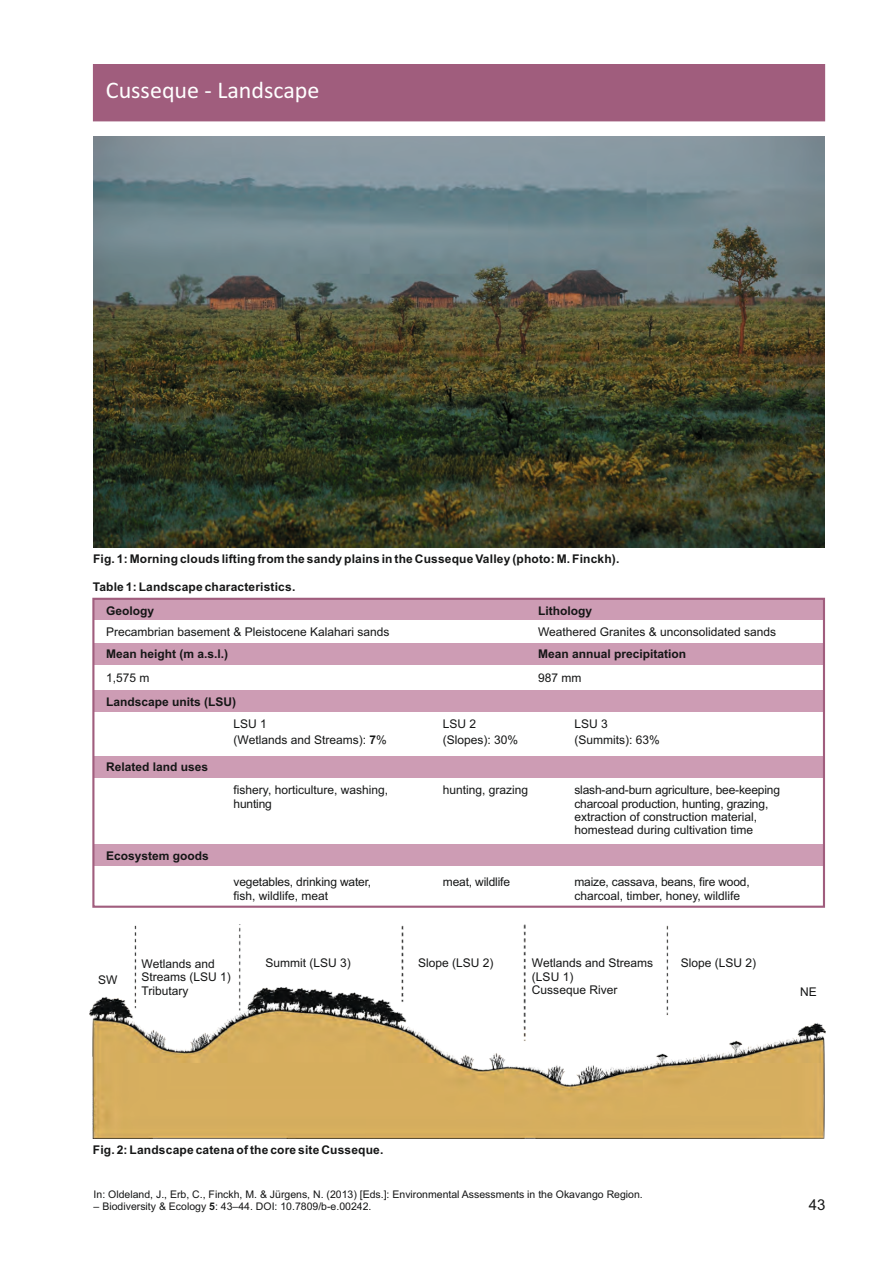
<style>
.page{position:relative;width:893px;height:1263px;background:#fff}
.page>*{position:absolute;margin:0;border:0;box-sizing:border-box;transform-origin:0 0}
.t1{font:24px "Calibri";color:#fff}
.t2{font:15px "Arial";color:#151616}
.t3{font:12px/13.4px "Arial";color:#151616}
.t4{font:700 12px/23.9px "Arial";letter-spacing:.015em;color:#151616}
.t5{font:10.5px "Arial";color:#151616}
.s1{font-weight:700}
</style>
<div class="page">
<img style="left:89px;top:924px;width:737px;height:214px">
<div style="left:93px;top:64px;width:732px;height:57px;background:#a05d7d"></div>
<div style="left:94px;top:844px;width:730px;height:22px;background:#cd9cb4"></div>
<div style="left:93px;top:756px;width:730px;height:21px;background:#cd9cb4"></div>
<div style="left:93px;top:643px;width:730px;height:22px;background:#cd9cb4"></div>
<div style="left:93px;top:690px;width:730px;height:21px;background:#cd9cb4"></div>
<div style="left:93px;top:599px;width:730px;height:21px;background:#cd9cb4"></div>
<img style="left:93px;top:136px;width:731px;height:411px">
<div style="left:92px;top:598px;width:733px;height:310px;border:2px solid #a05d7d"></div>
<div style="left:98px;top:979px;width:20px;height:17px;background:#fff"></div>
<div style="left:141px;top:950px;width:89px;height:57px;background:#fff"></div>
<div style="left:265px;top:948px;width:90px;height:29px;background:#fff"></div>
<div style="left:417px;top:953px;width:80px;height:23px;background:#fff"></div>
<div style="left:528px;top:954px;width:117px;height:49px;background:#fff"></div>
<div style="left:679px;top:949px;width:83px;height:32px;background:#fff"></div>
<div style="left:795px;top:976px;width:24px;height:26px;background:#fff"></div>
<h1 class="t1" style="left:106px;top:80px;width:215px">Cusseque - Landscape</h1>
<p class="t4" style="left:93px;top:548px;width:528px">Fig. 1: Morning clouds lifting from the sandy plains in the Cusseque Valley (photo: M. Finckh).</p>
<p class="t4" style="left:106px;top:576px;width:191px;text-indent:-13px">Table 1: Landscape characteristics.<br>Geology</p>
<p class="t4" style="left:538px;top:599px;width:55px">Lithology</p>
<p class="t3" style="left:106px;top:627px;width:285px">Precambrian basement &amp; Pleistocene Kalahari sands</p>
<p class="t3" style="left:538px;top:627px;width:239px">Weathered Granites &amp; unconsolidated sands</p>
<p class="t4" style="left:106px;top:643px;width:124px">Mean height (m a.s.l.)</p>
<p class="t4" style="left:538px;top:643px;width:150px">Mean annual precipitation</p>
<p class="t3" style="left:106px;top:672px;width:45px">1,575 m</p>
<p class="t3" style="left:538px;top:672px;width:45px">987 mm</p>
<p class="t4" style="left:106px;top:691px;width:132px">Landscape units (LSU)</p>
<p class="t3" style="left:234px;top:718px;width:35px">LSU 1</p>
<p class="t3" style="left:443px;top:718px;width:35px">LSU 2</p>
<p class="t3" style="left:574px;top:718px;width:35px">LSU 3</p>
<p class="t3" style="left:234px;top:734px;width:155px">(Wetlands and Streams): <span class="s1">7</span>%</p>
<p class="t3" style="left:443px;top:734px;width:77px">(Slopes): 30%</p>
<p class="t3" style="left:574px;top:734px;width:87px">(Summits): 63%</p>
<p class="t4" style="left:106px;top:756px;width:104px">Related land uses</p>
<p class="t3" style="left:234px;top:784px;width:156px">fishery, horticulture, washing,</p>
<p class="t3" style="left:443px;top:784px;width:87px">hunting, grazing</p>
<p class="t3" style="left:574px;top:784px;width:207px">slash-and-burn agriculture, bee-keeping</p>
<p class="t3" style="left:234px;top:798px;width:40px">hunting</p>
<p class="t3" style="left:574px;top:798px;width:195px">charcoal production, hunting, grazing, extraction of construction material, homestead during cultivation time</p>
<p class="t4" style="left:106px;top:844px;width:104px">Ecosystem goods</p>
<p class="t3" style="left:234px;top:877px;width:139px">vegetables, drinking water,</p>
<p class="t3" style="left:443px;top:877px;width:69px">meat, wildlife</p>
<p class="t3" style="left:574px;top:877px;width:177px">maize, cassava, beans, fire wood,</p>
<p class="t3" style="left:234px;top:890px;width:96px">fish, wildlife, meat</p>
<p class="t3" style="left:574px;top:890px;width:167px">charcoal, timber, honey, wildlife</p>
<p class="t3" style="left:98px;top:974px;width:21px">SW</p>
<p class="t3" style="left:142px;top:958px;width:91px">Wetlands and<br>Streams (LSU 1)<br>Tributary</p>
<p class="t3" style="left:265px;top:957px;width:87px">Summit (LSU 3)</p>
<p class="t3" style="left:418px;top:957px;width:77px">Slope (LSU 2)</p>
<p class="t3" style="left:532px;top:957px;width:123px">Wetlands and Streams (LSU 1)<br>Cusseque River</p>
<p class="t3" style="left:681px;top:957px;width:77px">Slope (LSU 2)</p>
<p class="t3" style="left:800px;top:986px;width:18px">NE</p>
<p class="t4" style="left:93px;top:1139px;width:292px">Fig. 2: Landscape catena of the core site Cusseque.</p>
<p class="t5" style="left:94px;top:1190px;width:551px">In: Oldeland, J., Erb, C., Finckh, M. &amp; Jürgens, N. (2013) [Eds.]: Environmental Assessments in the Okavango Region.</p>
<p class="t5" style="left:94px;top:1202px;width:279px">– Biodiversity &amp; Ecology <span class="s1">5</span>: 43–44. DOI: 10.7809/b-e.00242.</p>
<p class="t2" style="left:809px;top:1199px;width:18px">43</p>
</div>
